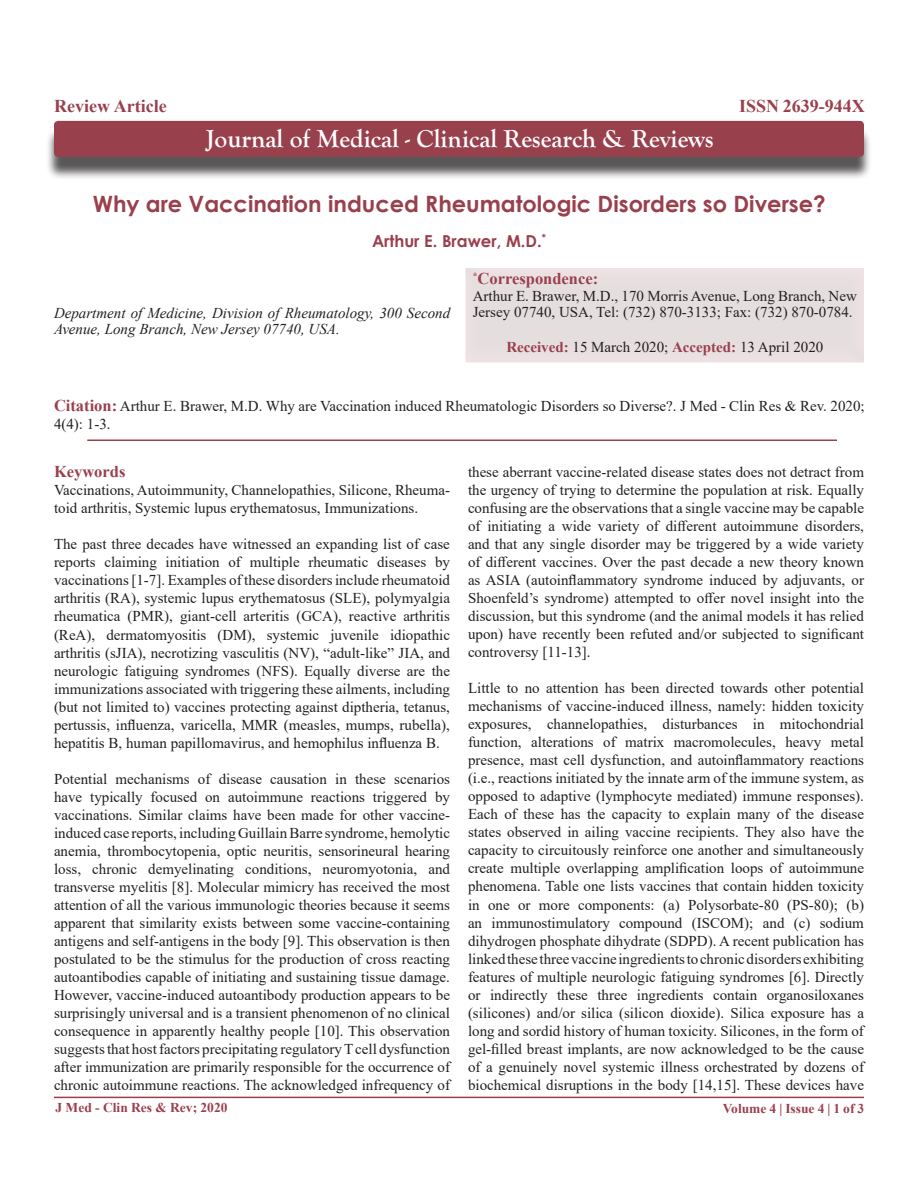
<style>
.page{position:relative;width:918px;height:1188px;background:#fff}
.page>*{position:absolute;margin:0;border:0;box-sizing:border-box;transform-origin:0 0}
.t1{font:700 25.5px "Goudy Old Style T";color:#fff}
.t2{font:700 22.5px "Century Gothic";color:#99404d}
.t3{font:700 18px "Times New Roman";color:#99404d}
.t4{font:700 16.5px "Times New Roman";color:#99404d}
.t5{font:700 16.5px "Century Gothic";color:#99404d}
.t6{font:15px/18px "Times New Roman";color:#231f20;text-align:justify}
.t7{font:italic 15px/16.5px "Times New Roman";color:#231f20}
.t8{font:700 13.5px "Times New Roman";color:#99404d}
.s1{font-weight:700;color:#99404d}
.s2{font-weight:700;font-size:16.5px;color:#99404d}
</style>
<div class="page">
<hr style="left:54px;top:1097px;width:810px;height:1px;background:#99404d">
<div style="left:464px;top:263px;width:402px;height:101px;background:#e5dedf"></div>
<div style="left:46px;top:128px;width:826px;height:52px;background:#231f20;opacity:.75"></div>
<div style="left:54px;top:121px;width:810px;height:36px;background:#99404d;border-radius:4px"></div>
<hr style="left:87px;top:440px;width:750px;height:1px;background:#99404d">
<p class="t3" style="left:54px;top:93px;width:114px">Review Article</p>
<p class="t3" style="left:739px;top:93px;width:127px">ISSN 2639-944X</p>
<p class="t1" style="left:206px;top:124px;width:509px">Journal of Medical - Clinical Research &amp; Reviews</p>
<p class="t2" style="left:93px;top:187px;width:735px">Why are Vaccination induced Rheumatologic Disorders so Diverse?</p>
<p class="t5" style="left:372px;top:228px;width:175px">Arthur E. Brawer, M.D.<sup>*</sup></p>
<p class="t7" style="left:54px;top:304px;width:398px">Department of Medicine, Division of Rheumatology, 300 Second<br>Avenue, Long Branch, New Jersey 07740, USA.</p>
<p class="t4" style="left:473px;top:267px;width:127px"><sup>*</sup>Correspondence:</p>
<p class="t6" style="left:473px;top:287px;width:386px;line-height:16.5px">Arthur E. Brawer, M.D., 170 Morris Avenue, Long Branch, New<br>Jersey 07740, USA, Tel: (732) 870-3133; Fax: (732) 870-0784.</p>
<p class="t6" style="left:506px;top:337px;width:319px"><span class="s1">Received:</span> 15 March 2020; <span class="s1">Accepted:</span> 13 April 2020</p>
<p class="t6" style="left:54px;top:397px;width:812px"><span class="s2">Citation:</span> Arthur E. Brawer, M.D. Why are Vaccination induced Rheumatologic Disorders so Diverse?. J Med - Clin Res &amp; Rev. 2020;<br>4(4): 1-3.</p>
<p class="t4" style="left:54px;top:460px;width:73px">Keywords</p>
<p class="t6" style="left:54px;top:481px;width:397px">Vaccinations, Autoimmunity, Channelopathies, Silicone, Rheuma&shy;toid arthritis, Systemic lupus erythematosus, Immunizations.</p>
<p class="t6" style="left:54px;top:535px;width:398px">The past three decades have witnessed an expanding list of case reports claiming initiation of multiple rheumatic diseases by vaccinations [1-7]. Examples of these disorders include rheumatoid arthritis (RA), systemic lupus erythematosus (SLE), polymyalgia rheumatica (PMR), giant-cell arteritis (GCA), reactive arthritis (ReA), dermatomyositis (DM), systemic juvenile idiopathic arthritis (sJIA), necrotizing vasculitis (NV), “adult-like” JIA, and neurologic fatiguing syndromes (NFS). Equally diverse are the immunizations associated with triggering these ailments, including (but not limited to) vaccines protecting against diptheria, tetanus, pertussis, influenza, varicella, MMR (measles, mumps, rubella), hepatitis B, human papillomavirus, and hemophilus influenza B.</p>
<p class="t6" style="left:54px;top:769px;width:398px">Potential mechanisms of disease causation in these scenarios have typically focused on autoimmune reactions triggered by vaccinations. Similar claims have been made for other vaccine&shy;induced case reports, including Guillain Barre syndrome, hemolytic anemia, thrombocytopenia, optic neuritis, sensorineural hearing loss, chronic demyelinating conditions, neuromyotonia, and transverse myelitis [8]. Molecular mimicry has received the most attention of all the various immunologic theories because it seems apparent that similarity exists between some vaccine-containing antigens and self-antigens in the body [9]. This observation is then postulated to be the stimulus for the production of cross reacting autoantibodies capable of initiating and sustaining tissue damage.<br>However, vaccine-induced autoantibody production appears to be surprisingly universal and is a transient phenomenon of no clinical consequence in apparently healthy people [10]. This observation suggests that host factors precipitating regulatory T cell dysfunction after immunization are primarily responsible for the occurrence of chronic autoimmune reactions. The acknowledged infrequency of</p>
<p class="t6" style="left:468px;top:462px;width:398px">these aberrant vaccine-related disease states does not detract from the urgency of trying to determine the population at risk. Equally confusing are the observations that a single vaccine may be capable of initiating a wide variety of different autoimmune disorders, and that any single disorder may be triggered by a wide variety of different vaccines. Over the past decade a new theory known as ASIA (autoinflammatory syndrome induced by adjuvants, or Shoenfeld’s syndrome) attempted to offer novel insight into the discussion, but this syndrome (and the animal models it has relied upon) have recently been refuted and/or subjected to significant controversy [11-13].</p>
<p class="t6" style="left:468px;top:679px;width:398px">Little to no attention has been directed towards other potential mechanisms of vaccine-induced illness, namely: hidden toxicity exposures, channelopathies, disturbances in mitochondrial function, alterations of matrix macromolecules, heavy metal presence, mast cell dysfunction, and autoinflammatory reactions (i.e., reactions initiated by the innate arm of the immune system, as opposed to adaptive (lymphocyte mediated) immune responses).<br>Each of these has the capacity to explain many of the disease states observed in ailing vaccine recipients. They also have the capacity to circuitously reinforce one another and simultaneously create multiple overlapping amplification loops of autoimmune phenomena. Table one lists vaccines that contain hidden toxicity in one or more components: (a) Polysorbate-80 (PS-80); (b) an immunostimulatory compound (ISCOM); and (c) sodium dihydrogen phosphate dihydrate (SDPD). A recent publication has linked these three vaccine ingredients to chronic disorders exhibiting features of multiple neurologic fatiguing syndromes [6]. Directly or indirectly these three ingredients contain organosiloxanes (silicones) and/or silica (silicon dioxide). Silica exposure has a long and sordid history of human toxicity. Silicones, in the form of gel-filled breast implants, are now acknowledged to be the cause of a genuinely novel systemic illness orchestrated by dozens of biochemical disruptions in the body [14,15]. These devices have</p>
<p class="t8" style="left:55px;top:1098px;width:174px">J Med - Clin Res &amp; Rev; 2020</p>
<p class="t8" style="left:723px;top:1099px;width:143px">Volume 4 | Issue 4 | 1 of 3</p>
</div>
